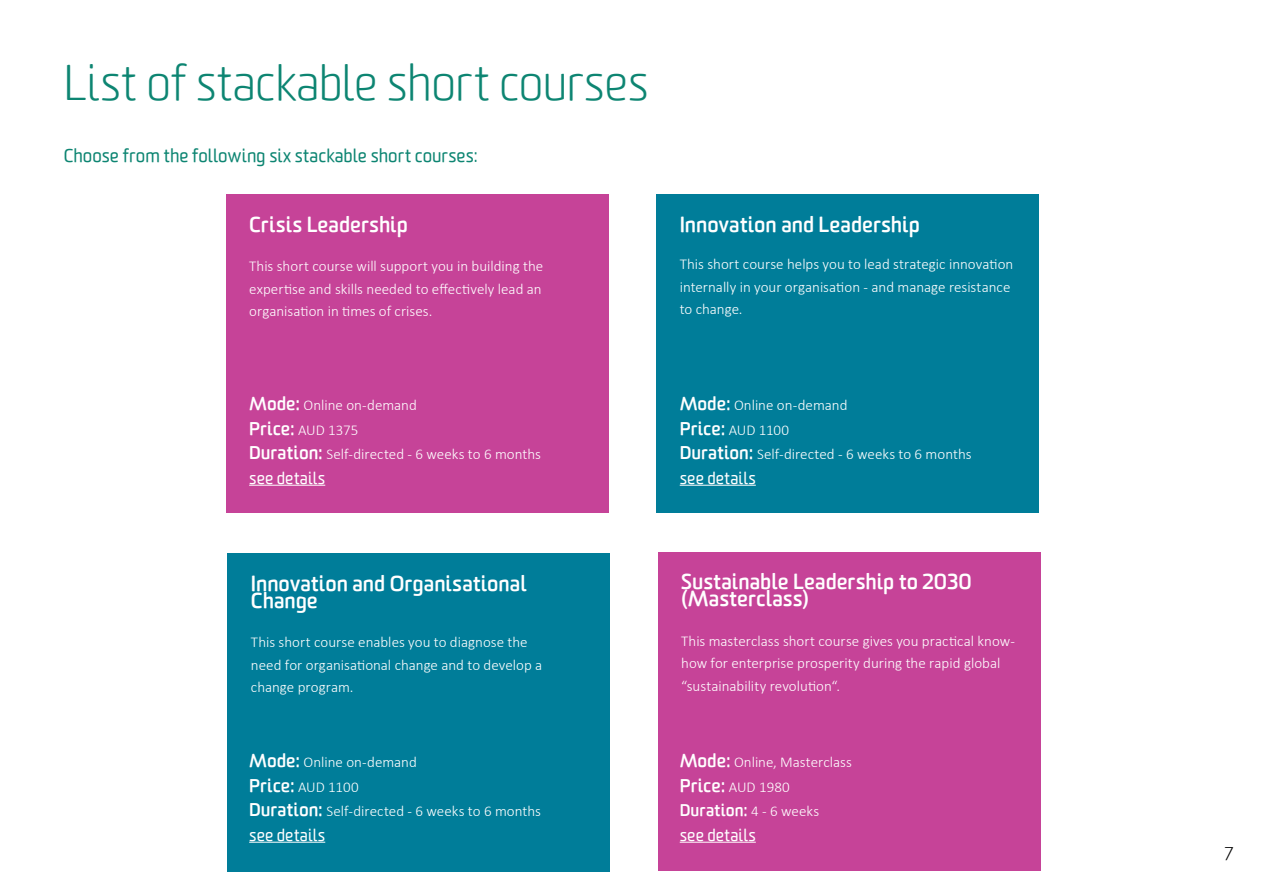
<style>
.page{position:relative;width:1263px;height:893px;background:#fff}
.page>*{position:absolute;margin:0;border:0;box-sizing:border-box;transform-origin:0 0}
.t1{font:300 48px "Worldly";color:#0d8572}
.t2{font:700 21px/17.1px "Worldly";letter-spacing:.005em;color:#fff}
.t3{font:18px "Worldly";letter-spacing:.005em;color:#0d8572}
.t4{font:300 18px "Worldly";color:#000101}
.t5{font:16.5px/24.5px "Worldly";letter-spacing:.015em;color:#fff}
.t6{font:300 15px/22.5px "Calibri";color:#fff}
.s1{font-family:"Worldly";font-weight:700;font-size:18px}
.s2{font-weight:700}
.s3{font-family:"Calibri";font-weight:300;font-size:15px}
</style>
<div class="page">
<div style="left:226px;top:194px;width:382px;height:319px;background:#c64398"></div>
<div style="left:656px;top:194px;width:383px;height:319px;background:#007d99"></div>
<div style="left:658px;top:552px;width:382px;height:319px;background:#c64398"></div>
<div style="left:227px;top:553px;width:383px;height:319px;background:#007d99"></div>
<hr style="left:249px;top:485px;width:76px;height:1px;background:#fff">
<hr style="left:680px;top:485px;width:76px;height:1px;background:#fff">
<hr style="left:249px;top:842px;width:76px;height:1px;background:#fff">
<hr style="left:680px;top:842px;width:76px;height:1px;background:#fff">
<h1 class="t1" style="left:64px;top:55px;width:586px">List of stackable short courses</h1>
<p class="t3" style="left:64px;top:145px;width:416px">Choose from the following six stackable short courses:</p>
<h2 class="t2" style="left:249px;top:216px;width:160px">Crisis Leadership</h2>
<p class="t6" style="left:249px;top:255px;width:296px;text-align:justify">This short course will support you in building the expertise and skills needed to effectively lead an organisation in times of crises.</p>
<p class="t6" style="left:249px;top:393px;width:293px;line-height:24.5px"><span class="s1">Mode:</span> Online on-demand<br><span class="s1">Price:</span> AUD 1375<br><span class="s1">Duration:</span> Self-directed - 6 weeks to 6 months</p>
<p class="t5" style="left:249px;top:466px;width:78px">see details</p>
<h2 class="t2" style="left:680px;top:216px;width:242px">Innovation and Leadership</h2>
<p class="t6" style="left:680px;top:253px;width:335px">This short course helps you to lead strategic innovation internally in your organisation - and manage resistance to change.</p>
<p class="t6" style="left:680px;top:393px;width:293px;line-height:24.5px"><span class="s1">Mode:</span> Online on-demand<br><span class="s1">Price:</span> AUD 1100<br><span class="s1">Duration:</span> Self-directed - 6 weeks to 6 months</p>
<p class="t5" style="left:680px;top:466px;width:78px">see details</p>
<h2 class="t2" style="left:251px;top:575px;width:277px">Innovation and Organisational<br>Change</h2>
<p class="t6" style="left:251px;top:631px;width:293px">This short course enables you to diagnose the need for organisational change and to develop a change program.</p>
<p class="t6" style="left:249px;top:750px;width:293px;line-height:24.5px"><span class="s1">Mode:</span> Online on-demand<br><span class="s1">Price:</span> AUD 1100<br><span class="s1">Duration:</span> Self-directed - 6 weeks to 6 months</p>
<p class="t5" style="left:249px;top:823px;width:78px">see details</p>
<h2 class="t2" style="left:681px;top:574px;width:292px">Sustainable Leadership to 2030 (Masterclass)</h2>
<p class="t6" style="left:681px;top:629px;width:335px">This masterclass short course gives you practical know&shy;how for enterprise prosperity during the rapid global “sustainability revolution“.</p>
<p class="t6" style="left:680px;top:750px;width:174px;line-height:24.5px"><span class="s1">Mode:</span> Online, Masterclass<br><span class="s1">Price:</span> AUD 1980</p>
<p class="t5" style="left:680px;top:798px;width:141px"><span class="s2">Duration:</span> <span class="s3">4 - 6 weeks </span>see details</p>
<p class="t4" style="left:1224px;top:843px;width:11px">7</p>
</div>
